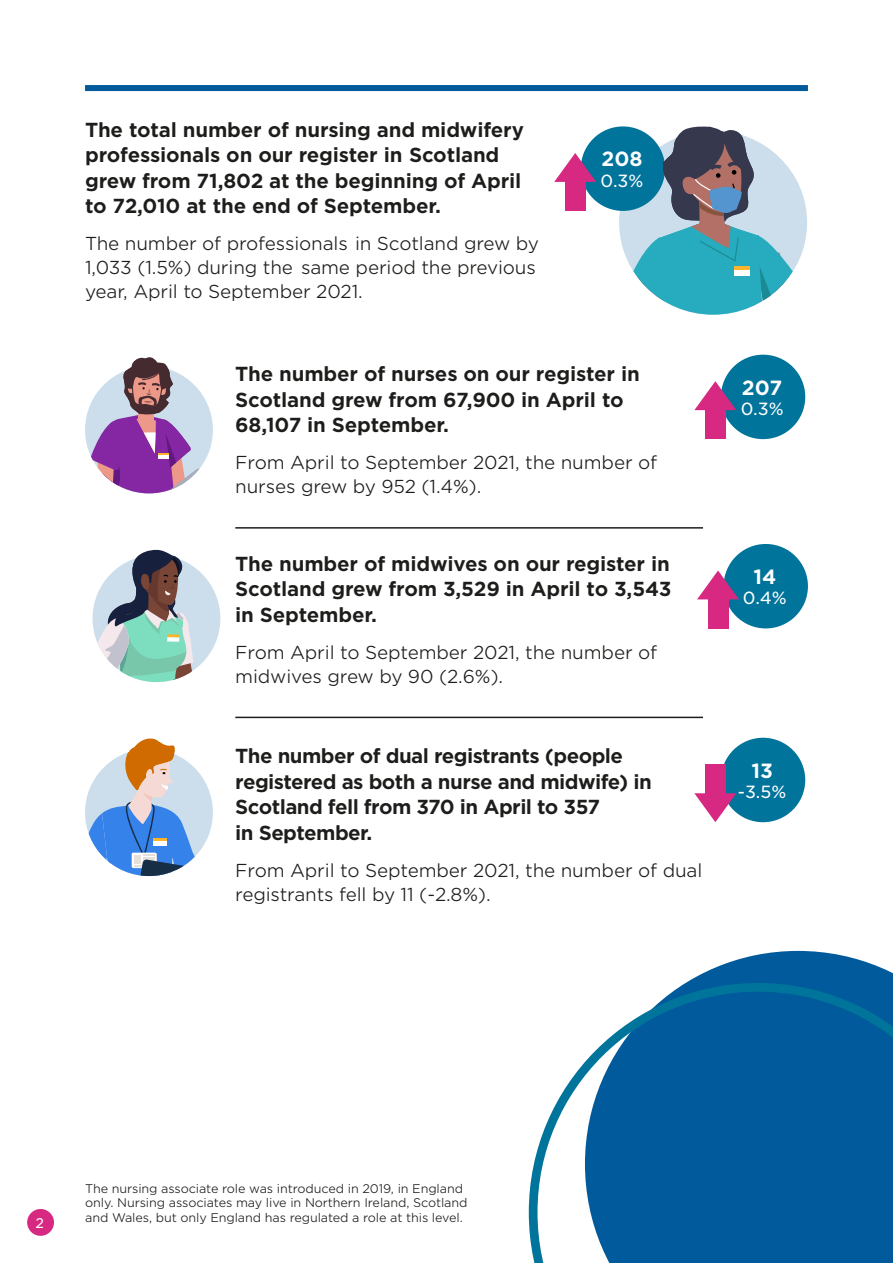
<style>
.page{position:relative;width:893px;height:1263px;background:#fff}
.page>*{position:absolute;margin:0;border:0;box-sizing:border-box;transform-origin:0 0}
.t1{font:700 19.8px "Gotham S Sm";color:#fff}
.Overview_sub_head{font:700 19.5px/25.5px "Gotham S Sm";letter-spacing:-.01em;color:#1d1d1b}
.Overview_sub_head-2{font:700 19.5px "Gotham S Sm";letter-spacing:-.03em;color:#1d1d1b}
.Overview_body{font:300 18px/24px "Gotham S Sm";letter-spacing:-.01em;color:#1d1d1b}
.Overview_body_divide{font:300 18px "Gotham S Sm";letter-spacing:-.01em;color:#1d1d1b}
.t2{font:16.95px "Gotham S Sm";color:#fff}
.t3{font:13.5px "Gotham S Sm";color:#fff}
.Footnote{font:300 12px "Gotham S Sm";letter-spacing:-.01em;color:#1d1d1b}
</style>
<div class="page">
<div style="left:27px;top:1209px;width:27px;height:27px;background:#d72882;border-radius:50%"></div>
<div style="left:85px;top:85px;width:723px;height:6px;background:#005a9b"></div>
<hr style="left:235px;top:527px;width:468px;height:2px;background:#1d1d1b">
<hr style="left:235px;top:717px;width:468px;height:1px;background:#1d1d1b">
<div style="left:581px;top:126px;width:84px;height:85px;background:#00749b;border-radius:50%"></div>
<svg style="left:554px;top:153px;width:42px;height:29px"></svg>
<div style="left:565px;top:180px;width:20px;height:31px;background:#d72882"></div>
<div style="left:721px;top:355px;width:84px;height:84px;background:#00749b;border-radius:50%"></div>
<svg style="left:694px;top:381px;width:42px;height:29px"></svg>
<div style="left:705px;top:409px;width:20px;height:30px;background:#d72882"></div>
<div style="left:724px;top:544px;width:84px;height:84px;background:#00749b;border-radius:50%"></div>
<svg style="left:697px;top:570px;width:42px;height:29px"></svg>
<div style="left:708px;top:598px;width:20px;height:30px;background:#d72882"></div>
<div style="left:721px;top:738px;width:84px;height:84px;background:#00749b;border-radius:50%"></div>
<svg style="left:694px;top:793px;width:42px;height:29px"></svg>
<div style="left:705px;top:764px;width:20px;height:31px;background:#d72882"></div>
<svg style="left:685px;top:951px;width:208px;height:32px;fill:#005a9b"></svg>
<svg style="left:529px;top:983px;width:364px;height:280px"></svg>
<svg style="left:619px;top:126px;width:179px;height:189px"></svg>
<svg style="left:90px;top:357px;width:123px;height:137px"></svg>
<hr style="left:158px;top:455px;width:10px;height:4px;background:#fff">
<svg style="left:92px;top:549px;width:128px;height:133px"></svg>
<div style="left:85px;top:749px;width:128px;height:127px;background:#ccdeeb;border-radius:50%"></div>
<svg style="left:85px;top:738px;width:118px;height:138px"></svg>
<p class="Overview_sub_head" style="left:85px;top:117px;width:440px">The total number of nursing and midwifery professionals on our register in Scotland grew from 71,802 at the beginning of April to 72,010 at the end of September.</p>
<p class="Overview_body" style="left:85px;top:231px;width:455px">The number of professionals in Scotland grew by<br>1,033 (1.5%) during the same period the previous year, April to September 2021.</p>
<p class="t1" style="left:601px;top:145px;width:43px">208</p>
<p class="t2" style="left:601px;top:169px;width:44px">0.3%</p>
<p class="Overview_sub_head" style="left:235px;top:361px;width:406px">The number of nurses on our register in</p>
<p class="Overview_sub_head" style="left:235px;top:387px;width:390px">Scotland grew from 67,900 in April to</p>
<p class="Overview_sub_head" style="left:235px;top:412px;width:215px">68,107 in September.</p>
<p class="Overview_body_divide" style="left:235px;top:450px;width:423px">From April to September 2021, the number of</p>
<p class="Overview_body_divide" style="left:235px;top:474px;width:248px">nurses grew by 952 (1.4%).</p>
<p class="Overview_sub_head" style="left:235px;top:551px;width:436px">The number of midwives on our register in</p>
<p class="Overview_sub_head" style="left:235px;top:576px;width:438px">Scotland grew from 3,529 in April to 3,543</p>
<p class="Overview_sub_head" style="left:235px;top:602px;width:143px">in September.</p>
<p class="Overview_body_divide" style="left:235px;top:640px;width:423px">From April to September 2021, the number of</p>
<p class="Overview_body_divide" style="left:235px;top:664px;width:269px">midwives grew by 90 (2.6%).</p>
<p class="Overview_sub_head-2" style="left:235px;top:743px;width:389px">The number of dual registrants (people</p>
<p class="Overview_sub_head-2" style="left:235px;top:768px;width:418px">registered as both a nurse and midwife) in</p>
<p class="Overview_sub_head-2" style="left:235px;top:794px;width:366px">Scotland fell from 370 in April to 357</p>
<p class="Overview_sub_head-2" style="left:235px;top:819px;width:139px">in September.</p>
<p class="Overview_body" style="left:235px;top:857px;width:469px">From April to September 2021, the number of dual</p>
<p class="Overview_body" style="left:235px;top:881px;width:257px">registrants fell by 11 (-2.8%).</p>
<p class="t1" style="left:742px;top:374px;width:42px">207</p>
<p class="t2" style="left:741px;top:397px;width:44px">0.3%</p>
<p class="t1" style="left:753px;top:563px;width:24px">14</p>
<p class="t2" style="left:743px;top:587px;width:45px">0.4%</p>
<p class="t1" style="left:751px;top:757px;width:23px">13</p>
<p class="t2" style="left:738px;top:780px;width:50px">-3.5%</p>
<p class="t3" style="left:36px;top:1214px;width:10px">2</p>
<p class="Footnote" style="left:85px;top:1180px;width:379px">The nursing associate role was introduced in 2019, in England</p>
<p class="Footnote" style="left:85px;top:1195px;width:384px">only. Nursing associates may live in Northern Ireland, Scotland</p>
<p class="Footnote" style="left:85px;top:1209px;width:379px">and Wales, but only England has regulated a role at this level.</p>
</div>
